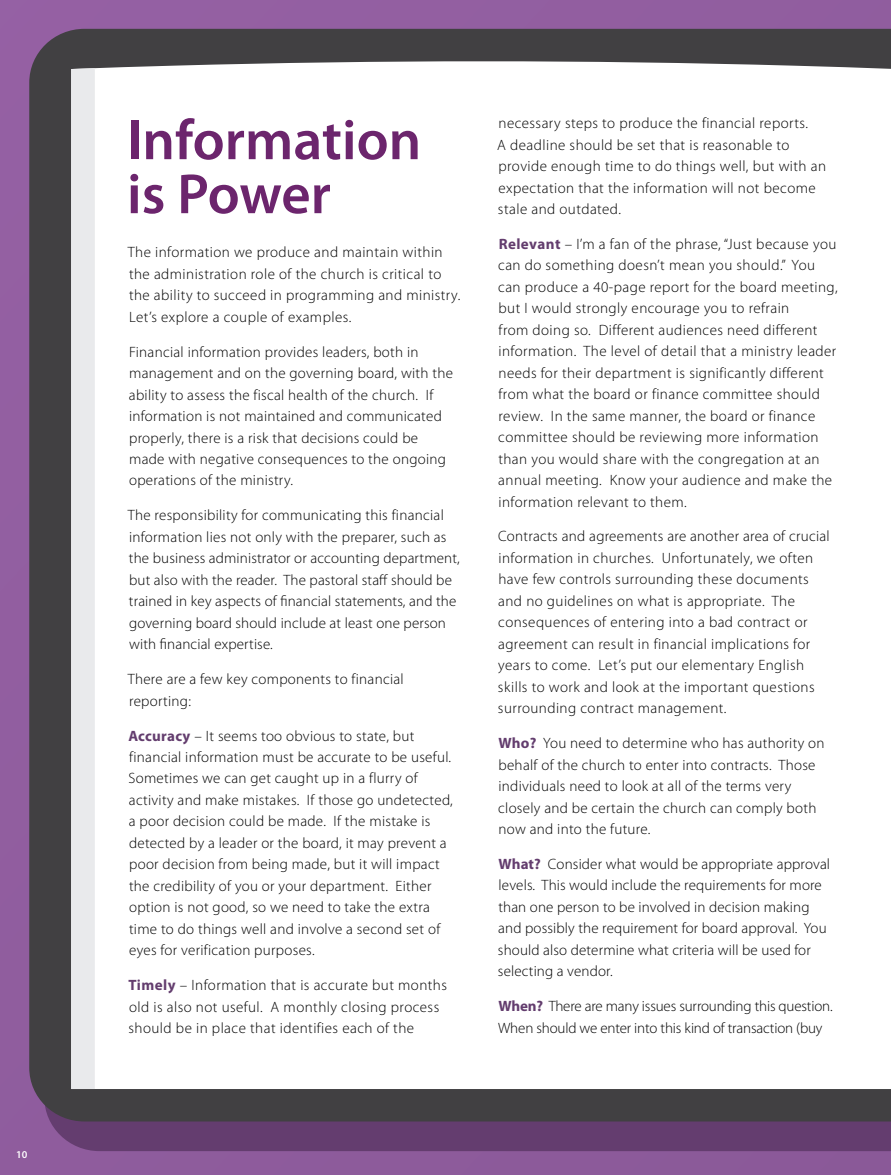
<style>
.page{position:relative;width:891px;height:1175px;background:#fff}
.page>*{position:absolute;margin:0;border:0;box-sizing:border-box;transform-origin:0 0}
.t1{font:600 57px/54px "Myriad Pro";color:#6c256d}
.t2{font:300 15px/21.5px "Myriad Pro";letter-spacing:.02em;color:#000}
.t3{font:300 15px/21.5px "Myriad Pro";letter-spacing:-.01em;color:#000}
.t4{font:600 10.5px "Myriad Pro";color:#fff}
.s1{font-weight:700;color:#633d6e}
</style>
<div class="page">
<div style="left:0;top:0;width:891px;height:1174px;background:#915ea0"></div>
<div style="left:50px;top:1121px;width:841px;height:30px;background:#643d6f"></div>
<div style="left:29px;top:29px;width:862px;height:1092px;background:#414042"></div>
<div style="left:71px;top:60px;width:820px;height:1029px;background:#fff"></div>
<div style="left:71px;top:68px;width:24px;height:1021px;background:#e9eaec"></div>
<p class="t4" style="left:16px;top:1149px;width:13px">10</p>
<h1 class="t1" style="left:127px;top:114px;width:296px">Information is Power</h1>
<p class="t2" style="left:128px;top:242px;width:334px">The information we produce and maintain within the administration role of the church is critical to the ability to succeed in programming and ministry.<br>Let’s explore a couple of examples.</p>
<p class="t2" style="left:129px;top:341px;width:326px">Financial information provides leaders, both in management and on the governing board, with the ability to assess the fiscal health of the church. If information is not maintained and communicated properly, there is a risk that decisions could be made with negative consequences to the ongoing operations of the ministry.</p>
<p class="t2" style="left:128px;top:505px;width:333px">The responsibility for communicating this financial information lies not only with the preparer, such as the business administrator or accounting department, but also with the reader. The pastoral staff should be trained in key aspects of financial statements, and the governing board should include at least one person with financial expertise.</p>
<p class="t2" style="left:128px;top:668px;width:277px">There are a few key components to financial reporting:</p>
<p class="t2" style="left:128px;top:725px;width:326px"><span class="s1">Accuracy</span> – It seems too obvious to state, but financial information must be accurate to be useful.<br>Sometimes we can get caught up in a flurry of activity and make mistakes. If those go undetected, a poor decision could be made. If the mistake is detected by a leader or the board, it may prevent a poor decision from being made, but it will impact the credibility of you or your department. Either option is not good, so we need to take the extra time to do things well and involve a second set of eyes for verification purposes.</p>
<p class="t2" style="left:129px;top:974px;width:320px"><span class="s1">Timely</span> – Information that is accurate but months old is also not useful. A monthly closing process should be in place that identifies each of the</p>
<p class="t2" style="left:497px;top:113px;width:330px">necessary steps to produce the financial reports.<br>A deadline should be set that is reasonable to provide enough time to do things well, but with an expectation that the information will not become stale and outdated.</p>
<p class="t2" style="left:498px;top:233px;width:341px"><span class="s1">Relevant</span> – I’m a fan of the phrase, “Just because you can do something doesn’t mean you should.” You can produce a 40-page report for the board meeting, but I would strongly encourage you to refrain<br>from doing so. Different audiences need different information. The level of detail that a ministry leader needs for their department is significantly different from what the board or finance committee should review. In the same manner, the board or finance committee should be reviewing more information than you would share with the congregation at an annual meeting. Know your audience and make the information relevant to them.</p>
<p class="t2" style="left:498px;top:526px;width:333px">Contracts and agreements are another area of crucial information in churches. Unfortunately, we often have few controls surrounding these documents and no guidelines on what is appropriate. The consequences of entering into a bad contract or agreement can result in financial implications for years to come. Let’s put our elementary English skills to work and look at the important questions surrounding contract management.</p>
<p class="t2" style="left:498px;top:732px;width:328px"><span class="s1">Who?</span> You need to determine who has authority on behalf of the church to enter into contracts. Those individuals need to look at all of the terms very closely and be certain the church can comply both now and into the future.</p>
<p class="t2" style="left:498px;top:853px;width:334px"><span class="s1">What?</span> Consider what would be appropriate approval levels. This would include the requirements for more than one person to be involved in decision making and possibly the requirement for board approval. You should also determine what criteria will be used for selecting a vendor.</p>
<p class="t3" style="left:498px;top:995px;width:336px"><span class="s1">When?</span> There are many issues surrounding this question.<br>When should we enter into this kind of transaction (buy</p>
</div>
